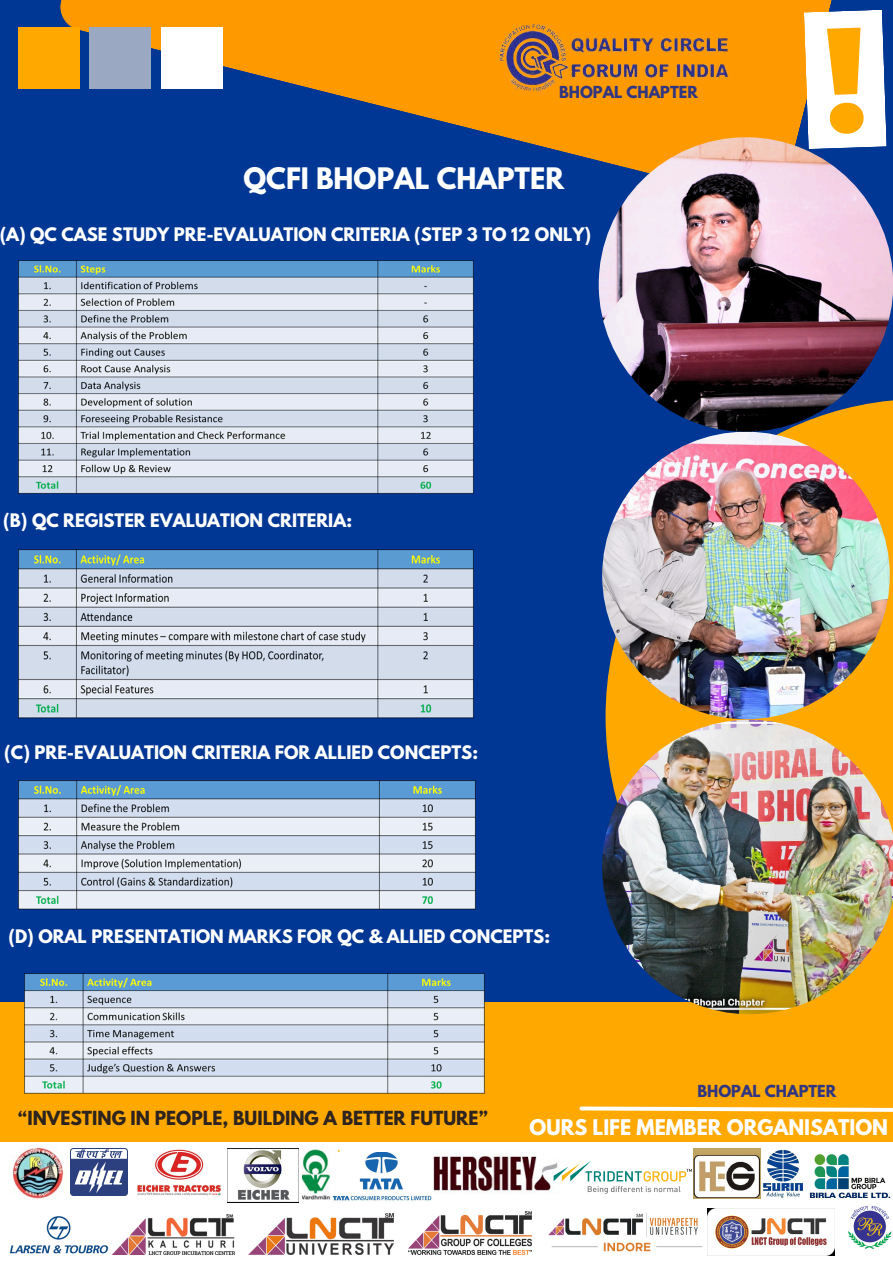
<style>
.page{position:relative;width:893px;height:1263px;background:#003794}
.page>*{position:absolute;margin:0;border:0;box-sizing:border-box;transform-origin:0 0}
.t1{font:700 26.25px "League Spartan";color:#fff}
.t2{font:700 19.2px "League Spartan";color:#fff}
.t3{font:700 17.17px "League Spartan";color:#2d231f}
.t4{font:700 16.5px "League Spartan";color:#fff}
.t5{font:700 14.7px "League Spartan";color:#303681}
</style>
<div class="page">
<svg style="left:605px;top:400px;width:288px;height:320px;fill:#ffa800"></svg>
<div style="left:0;top:1002px;width:893px;height:261px;background:#ffa800"></div>
<svg style="left:60px;top:0;width:827px;height:203px"></svg>
<div style="left:89px;top:27px;width:62px;height:62px;background:#9aa9c1"></div>
<div style="left:18px;top:27px;width:62px;height:62px;background:#ffa800"></div>
<div style="left:161px;top:27px;width:62px;height:62px;background:#fff"></div>
<svg style="left:579px;top:1106px;width:314px;height:6px"></svg>
<div style="left:0;top:1143px;width:893px;height:120px;background:#fff"></div>
<img style="left:602px;top:432px;width:287px;height:287px;border-radius:50%">
<img style="left:496px;top:13px;width:242px;height:90px">
<img style="left:18px;top:260px;width:455px;height:234px">
<img style="left:18px;top:549px;width:455px;height:170px">
<img style="left:18px;top:780px;width:457px;height:130px">
<img style="left:24px;top:973px;width:460px;height:121px">
<img style="left:599px;top:137px;width:294px;height:295px;border-radius:50%">
<img style="left:602px;top:720px;width:291px;height:294px">
<img style="left:12px;top:1147px;width:52px;height:52px">
<img style="left:9px;top:1216px;width:100px;height:38px">
<img style="left:433px;top:1155px;width:120px;height:39px">
<img style="left:693px;top:1148px;width:110px;height:51px">
<img style="left:137px;top:1149px;width:84px;height:47px">
<img style="left:71px;top:1149px;width:57px;height:46px">
<img style="left:228px;top:1149px;width:71px;height:53px">
<img style="left:302px;top:1149px;width:37px;height:51px">
<img style="left:331px;top:1152px;width:101px;height:49px">
<img style="left:548px;top:1212px;width:155px;height:40px">
<img style="left:408px;top:1211px;width:124px;height:43px">
<img style="left:249px;top:1214px;width:145px;height:40px">
<img style="left:112px;top:1214px;width:122px;height:41px">
<img style="left:707px;top:1208px;width:127px;height:48px">
<img style="left:848px;top:1206px;width:44px;height:43px">
<svg style="left:553px;top:1161px;width:139px;height:33px"></svg>
<img style="left:809px;top:1154px;width:82px;height:45px">
<svg style="left:804px;top:10px;width:82px;height:139px;background:#f2f2f3"></svg>
<p class="t5" style="left:559px;top:85px;width:140px">BHOPAL CHAPTER</p>
<p class="t1" style="left:243px;top:165px;width:322px">QCFI BHOPAL CHAPTER</p>
<h3 class="t4" style="left:-1px;top:226px;width:593px">(A) QC CASE STUDY PRE-EVALUATION CRITERIA (STEP 3 TO 12 ONLY)</h3>
<p class="t4" style="left:3px;top:512px;width:350px">(B) QC REGISTER EVALUATION CRITERIA:</p>
<h3 class="t4" style="left:4px;top:744px;width:475px">(C) PRE-EVALUATION CRITERIA FOR ALLIED CONCEPTS:</h3>
<p class="t4" style="left:8px;top:928px;width:543px">(D) ORAL PRESENTATION MARKS FOR QC &amp; ALLIED CONCEPTS:</p>
<p class="t5" style="left:697px;top:1084px;width:140px">BHOPAL CHAPTER</p>
<p class="t3" style="left:18px;top:1109px;width:471px">“INVESTING IN PEOPLE, BUILDING A BETTER FUTURE”</p>
<p class="t2" style="left:529px;top:1117px;width:360px">OURS LIFE MEMBER ORGANISATION</p>
</div>
